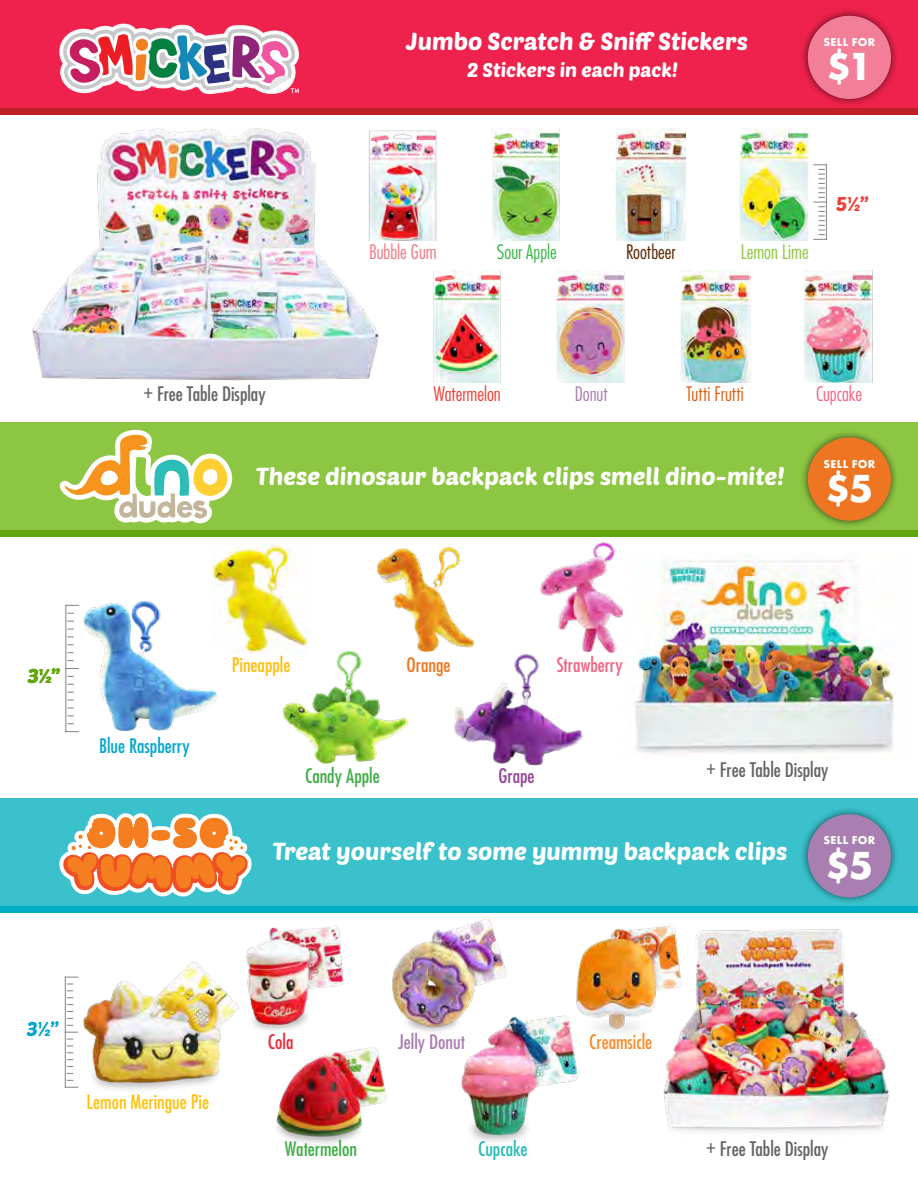
<style>
.page{position:relative;width:918px;height:1188px;background:#fff}
.page>*{position:absolute;margin:0;border:0;box-sizing:border-box;transform-origin:0 0}
.t1{font:700 36px "Futura";color:#fff}
.t2{font:24px "Poetsen One";color:#fff}
.t3{font:condensed 19.5px "Futura LT";color:#636466}
.t4{font:19.5px "Poetsen One";color:#fff}
.t5{font:condensed 19.5px "Futura LT";color:#41ad49}
.t6{font:condensed 19.5px "Futura LT";color:#ffc20e}
.t7{font:condensed 19.5px "Futura LT";color:#04a6ce}
.t8{font:300 condensed 19.5px "Futura LT";letter-spacing:.005em;color:#db6015}
.t9{font:300 condensed 19.5px "Futura LT";color:#ef4136}
.t10{font:condensed 19.5px "Futura LT";color:#f16482}
.t11{font:condensed 19.5px "Futura LT";color:#a97eb1}
.t12{font:condensed 19.5px "Futura LT";color:#f88d2b}
.t13{font:300 condensed 19.5px "Futura LT";color:#f37985}
.t14{font:300 condensed 19.5px "Futura LT";color:#39b54a}
.t15{font:300 condensed 19.5px "Futura LT";color:#8dc63f}
.t16{font:condensed 19.5px "Futura LT";color:#febe10}
.t17{font:300 condensed 19.5px "Futura LT";color:#592500}
.t18{font:300 condensed 19.5px "Futura LT";color:#f16482}
.t19{font:condensed 19.5px "Futura LT";color:#2dbcb6}
.t20{font:condensed 19.5px "Futura LT";color:#ee7623}
.t21{font:300 condensed 19.5px "Futura LT";color:#a97eb1}
.t22{font:condensed 19.5px "Futura LT";color:#924799}
.t23{font:condensed 19.5px "Futura LT";color:#ee2938}
.t24{font:19.5px "Poetsen One";color:#ef4136}
.t25{font:19.5px "Poetsen One";color:#61a60e}
.t26{font:19.5px "Poetsen One";color:#04a6ce}
.t27{font:700 10.5px "Futura";letter-spacing:.025em;color:#fff}
</style>
<div class="page">
<img style="left:211px;top:545px;width:97px;height:108px">
<img style="left:540px;top:542px;width:83px;height:110px">
<img style="left:281px;top:649px;width:127px;height:114px">
<img style="left:376px;top:547px;width:99px;height:105px">
<img style="left:454px;top:654px;width:129px;height:112px">
<img style="left:634px;top:555px;width:260px;height:199px">
<img style="left:461px;top:1015px;width:117px;height:127px">
<img style="left:72px;top:962px;width:167px;height:128px">
<img style="left:392px;top:919px;width:116px;height:116px">
<img style="left:246px;top:926px;width:98px;height:105px">
<img style="left:276px;top:1047px;width:112px;height:97px">
<img style="left:663px;top:929px;width:227px;height:203px">
<div style="left:0;top:422px;width:918px;height:114px;background:#8dc642"></div>
<div style="left:0;top:530px;width:918px;height:6px;background:#61a60e"></div>
<div style="left:0;top:0;width:918px;height:115px;background:#ee224c"></div>
<div style="left:0;top:108px;width:918px;height:7px;background:#bf2026"></div>
<div style="left:801px;top:430px;width:98px;height:98px;background:#000;opacity:.6"></div>
<div style="left:808px;top:438px;width:83px;height:83px;background:#ee7623;border-radius:50%"></div>
<div style="left:801px;top:8px;width:98px;height:99px;background:#000;opacity:.6"></div>
<div style="left:808px;top:16px;width:83px;height:83px;background:#f37e98;border-radius:50%"></div>
<svg style="left:59px;top:24px;width:240px;height:70px;background:#ce97a9"></svg>
<svg style="left:59px;top:430px;width:173px;height:93px"></svg>
<img style="left:32px;top:128px;width:350px;height:253px">
<img style="left:492px;top:128px;width:68px;height:112px">
<img style="left:556px;top:270px;width:69px;height:113px">
<img style="left:368px;top:128px;width:69px;height:112px">
<img style="left:616px;top:128px;width:70px;height:112px">
<img style="left:680px;top:270px;width:70px;height:113px">
<img style="left:433px;top:270px;width:68px;height:113px">
<img style="left:740px;top:128px;width:70px;height:112px">
<img style="left:804px;top:270px;width:69px;height:113px">
<svg style="left:814px;top:164px;width:12px;height:76px"></svg>
<hr style="left:826px;top:165px;width:1px;height:74px;background:#808285">
<svg style="left:66px;top:605px;width:12px;height:1px"></svg>
<svg style="left:66px;top:668px;width:12px;height:1px"></svg>
<svg style="left:66px;top:731px;width:12px;height:1px"></svg>
<hr style="left:65px;top:605px;width:1px;height:127px;background:#808285">
<svg style="left:66px;top:977px;width:12px;height:1px"></svg>
<svg style="left:66px;top:1032px;width:12px;height:1px"></svg>
<svg style="left:67px;top:1046px;width:6px;height:7px"></svg>
<svg style="left:67px;top:984px;width:6px;height:7px"></svg>
<svg style="left:65px;top:1087px;width:13px;height:1px"></svg>
<hr style="left:65px;top:977px;width:1px;height:110px;background:#808285">
<img style="left:83px;top:599px;width:136px;height:133px">
<div style="left:0;top:798px;width:918px;height:115px;background:#3ac1cc"></div>
<div style="left:0;top:906px;width:918px;height:7px;background:#00afc7"></div>
<div style="left:801px;top:807px;width:98px;height:98px;background:#000;opacity:.6"></div>
<div style="left:808px;top:814px;width:83px;height:83px;background:#a97eb1;border-radius:50%"></div>
<svg style="left:59px;top:813px;width:193px;height:83px"></svg>
<img style="left:569px;top:926px;width:114px;height:113px">
<p class="t2" style="left:406px;top:26px;width:343px">Jumbo Scratch &amp; Sniff Stickers</p>
<p class="t4" style="left:467px;top:57px;width:212px">2 Stickers in each pack!</p>
<p class="t27" style="left:824px;top:34px;width:53px">SELL FOR</p>
<h1 class="t1" style="left:826px;top:41px;width:47px">$1</h1>
<p class="t13" style="left:369px;top:240px;width:69px">Bubble Gum</p>
<p class="t14" style="left:497px;top:240px;width:62px">Sour Apple</p>
<p class="t17" style="left:626px;top:240px;width:51px">Rootbeer</p>
<p class="t15" style="left:741px;top:240px;width:69px">Lemon Lime</p>
<p class="t24" style="left:836px;top:192px;width:34px">5½”</p>
<p class="t3" style="left:143px;top:383px;width:124px">+ Free Table Display</p>
<p class="t9" style="left:433px;top:383px;width:69px">Watermelon</p>
<p class="t21" style="left:575px;top:383px;width:34px">Donut</p>
<p class="t8" style="left:686px;top:383px;width:59px">Tutti Frutti</p>
<p class="t18" style="left:816px;top:383px;width:48px">Cupcake</p>
<p class="t2" style="left:256px;top:461px;width:530px">These dinosaur backpack clips smell dino-mite!</p>
<p class="t27" style="left:824px;top:456px;width:53px">SELL FOR</p>
<h1 class="t1" style="left:825px;top:462px;width:50px">$5</h1>
<p class="t25" style="left:28px;top:664px;width:34px">3½”</p>
<p class="t7" style="left:99px;top:734px;width:92px">Blue Raspberry</p>
<p class="t16" style="left:232px;top:653px;width:60px">Pineapple</p>
<p class="t20" style="left:407px;top:653px;width:45px">Orange</p>
<p class="t10" style="left:557px;top:653px;width:67px">Strawberry</p>
<p class="t5" style="left:305px;top:764px;width:76px">Candy Apple</p>
<p class="t22" style="left:499px;top:764px;width:38px">Grape</p>
<p class="t3" style="left:706px;top:758px;width:124px">+ Free Table Display</p>
<p class="t2" style="left:272px;top:836px;width:516px">Treat yourself to some yummy backpack clips</p>
<p class="t27" style="left:824px;top:833px;width:53px">SELL FOR</p>
<h1 class="t1" style="left:825px;top:839px;width:50px">$5</h1>
<p class="t26" style="left:27px;top:1016px;width:34px">3½”</p>
<p class="t6" style="left:87px;top:1090px;width:124px">Lemon Meringue Pie</p>
<p class="t23" style="left:268px;top:1030px;width:27px">Cola</p>
<p class="t11" style="left:398px;top:1030px;width:68px">Jelly Donut</p>
<p class="t12" style="left:589px;top:1030px;width:65px">Creamsicle</p>
<p class="t5" style="left:285px;top:1137px;width:73px">Watermelon</p>
<p class="t19" style="left:478px;top:1137px;width:51px">Cupcake</p>
<p class="t3" style="left:706px;top:1137px;width:124px">+ Free Table Display</p>
</div>
